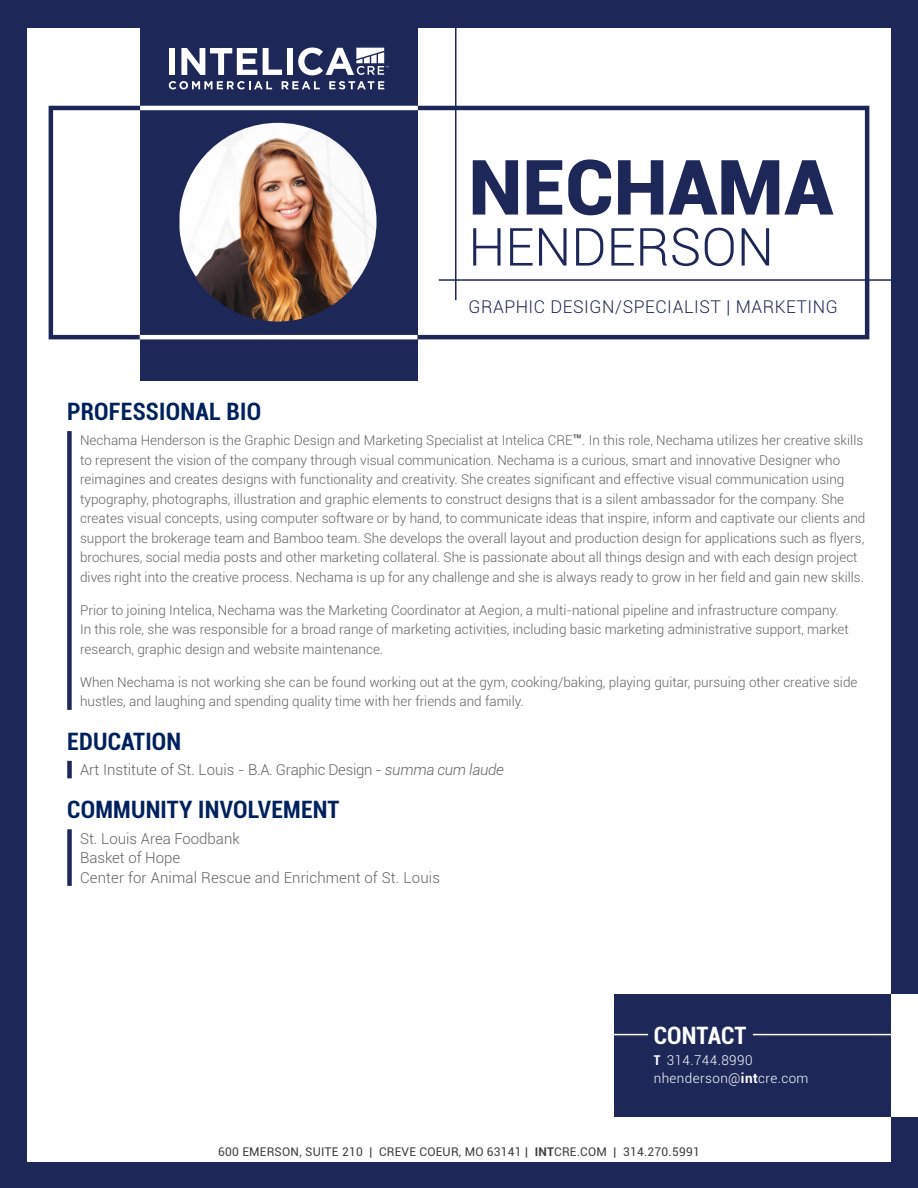
<style>
.page{position:relative;width:918px;height:1188px;background:#1d2859}
.page>*{position:absolute;margin:0;border:0;box-sizing:border-box;transform-origin:0 0}
.t1{font:900 76.35px "Roboto";color:#1d2859}
.t2{font:300 52.5px "Roboto";color:#1d2859}
.t3{font:700 condensed 24px "Roboto";letter-spacing:.01em;color:#00215d}
.t4{font:700 condensed 24px "Roboto";color:#fff}
.t5{font:300 17.55px "Roboto";letter-spacing:.03em;color:#1d2859}
.call-out_list{font:300 15px "Roboto";color:#636366}
.Section_Title{font:300 13.5px/19.5px "Roboto";color:#636366}
.t6{font:300 13.5px "Roboto";letter-spacing:.03em;color:#fff}
.t7{font:12px "Roboto";letter-spacing:.02em;color:#3e3e3f}
.s1{font-weight:700;font-size:15px}
.s2{font-size:15px}
.s3{font-style:italic}
.s4{font-weight:700;font-stretch:condensed}
.s5{font-weight:700}
</style>
<div class="page">
<div style="left:27px;top:28px;width:864px;height:1134px;background:#fff"></div>
<div style="left:140px;top:0;width:277px;height:380px;background:#1d2859"></div>
<div style="left:49px;top:106px;width:820px;height:233px;border:4px solid #1d2859"></div>
<img style="left:179px;top:124px;width:198px;height:198px;border-radius:99px">
<hr style="left:140px;top:106px;width:278px;height:4px;background:#fff">
<hr style="left:140px;top:335px;width:277px;height:4px;background:#fff">
<hr style="left:439px;top:279px;width:479px;height:2px;background:#1d2859">
<hr style="left:455px;top:28px;width:2px;height:272px;background:#1d2859">
<div style="left:67px;top:431px;width:5px;height:279px;background:#1d2859"></div>
<div style="left:67px;top:761px;width:5px;height:17px;background:#1d2859"></div>
<div style="left:67px;top:829px;width:5px;height:57px;background:#1d2859"></div>
<div style="left:169px;top:48px;width:6px;height:27px;background:#fff"></div>
<svg style="left:181px;top:48px;width:76px;height:27px"></svg>
<svg style="left:263px;top:48px;width:19px;height:27px"></svg>
<div style="left:287px;top:48px;width:6px;height:27px;background:#fff"></div>
<svg style="left:298px;top:48px;width:91px;height:27px"></svg>
<svg style="left:169px;top:81px;width:103px;height:8px"></svg>
<svg style="left:282px;top:81px;width:38px;height:8px"></svg>
<svg style="left:329px;top:81px;width:55px;height:8px"></svg>
<div style="left:614px;top:994px;width:278px;height:122px;background:#1d2859"></div>
<div style="left:891px;top:994px;width:27px;height:122px;background:#fff"></div>
<hr style="left:601px;top:1034px;width:47px;height:1px;background:#fff">
<hr style="left:753px;top:1034px;width:147px;height:1px;background:#fff">
<p class="t1" style="left:468px;top:133px;width:366px">NECHAMA</p>
<p class="t2" style="left:468px;top:211px;width:307px">HENDERSON</p>
<p class="t3" style="left:67px;top:395px;width:196px">PROFESSIONAL BIO</p>
<p class="t5" style="left:468px;top:295px;width:371px">GRAPHIC DESIGN/SPECIALIST | MARKETING</p>
<p class="Section_Title" style="left:80px;top:430px;width:787px">Nechama Henderson is the Graphic Design and Marketing Specialist at Intelica CRE<span class="s1">™</span>. In this role, Nechama utilizes her creative skills to represent the vision of the company through visual communication. Nechama is a curious, smart and innovative Designer who reimagines and creates designs with functionality and creativity. She creates significant and effective visual communication using typography, photographs, illustration and graphic elements to construct designs that is a silent ambassador for the company. She creates visual concepts, using computer software or by hand, to communicate ideas that inspire, inform and captivate our clients and support the brokerage team and Bamboo team. She develops the overall layout and production design for applications such as flyers, brochures, social media posts and other marketing collateral. She is passionate about all things design and with each design project dives right into the creative process. Nechama is up for any challenge and she is always ready to grow in her field and gain new skills<span class="s2">.</span></p>
<p class="Section_Title" style="left:80px;top:600px;width:770px">Prior to joining Intelica, Nechama was the Marketing Coordinator at Aegion, a multi-national pipeline and infrastructure company.<br>In this role, she was responsible for a broad range of marketing activities, including basic marketing administrative support, market research, graphic design and website maintenance.</p>
<p class="Section_Title" style="left:80px;top:672px;width:779px">When Nechama is not working she can be found working out at the gym, cooking/baking, playing guitar, pursuing other creative side hustles, and laughing and spending quality time with her friends and family.</p>
<p class="t3" style="left:67px;top:724px;width:116px">EDUCATION</p>
<p class="call-out_list" style="left:80px;top:760px;width:425px">Art Institute of St. Louis - B.A. Graphic Design - <span class="s3">summa cum laude</span></p>
<p class="t3" style="left:67px;top:793px;width:274px">COMMUNITY INVOLVEMENT</p>
<p class="call-out_list" style="left:80px;top:828px;width:161px">St. Louis Area Foodbank</p>
<p class="call-out_list" style="left:80px;top:847px;width:102px">Basket of Hope</p>
<p class="call-out_list" style="left:80px;top:867px;width:361px">Center for Animal Rescue and Enrichment of St. Louis</p>
<p class="t4" style="left:654px;top:1018px;width:94px">CONTACT</p>
<p class="t6" style="left:654px;top:1050px;width:100px"><span class="s4">T</span> 314.744.8990</p>
<p class="t6" style="left:654px;top:1068px;width:156px">nhenderson@<span class="s5">int</span>cre.com</p>
<p class="t7" style="left:218px;top:1143px;width:483px">600 EMERSON, SUITE 210 | CREVE COEUR, MO 63141 | <span class="s5">INT</span>CRE.COM | 314.270.5991</p>
</div>
